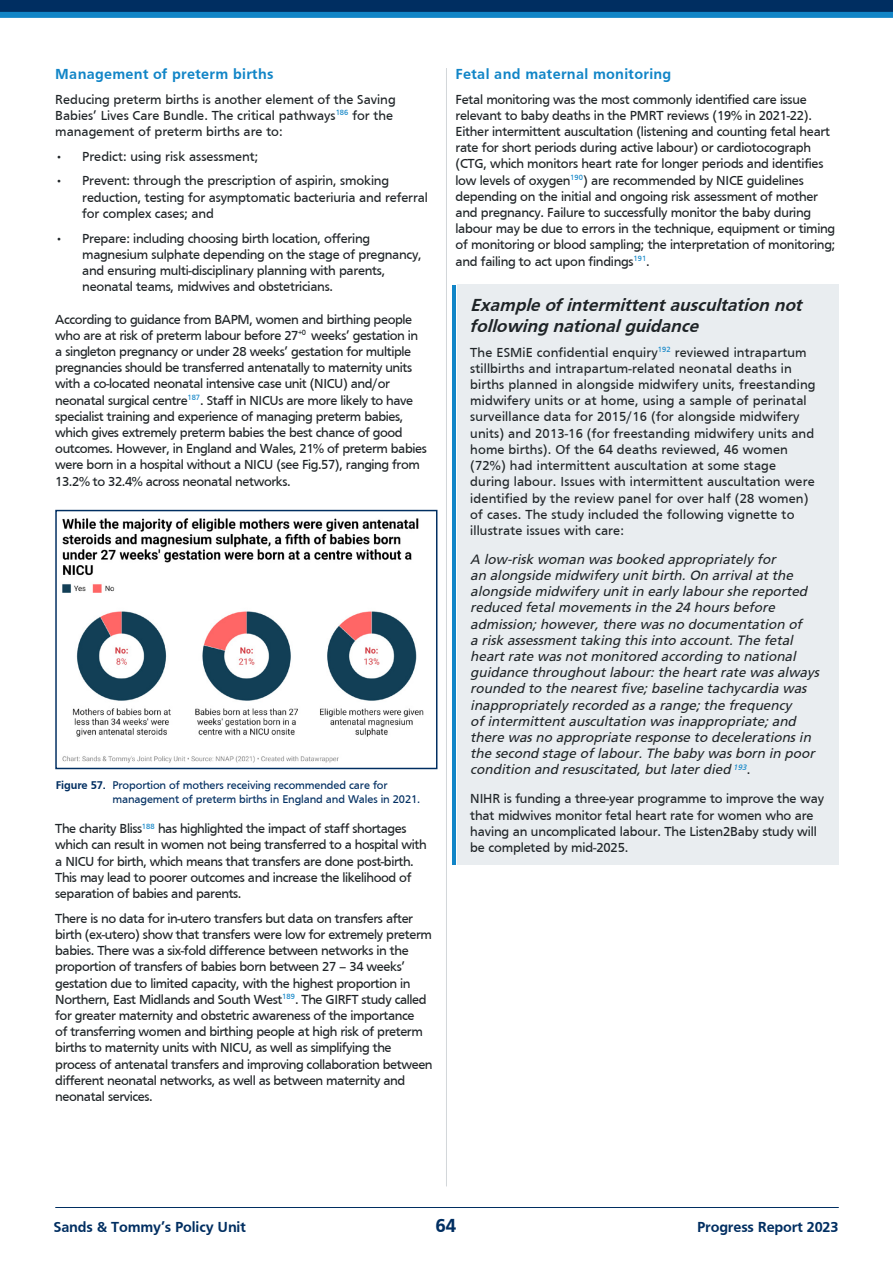
<style>
.page{position:relative;width:893px;height:1263px;background:#fff}
.page>*{position:absolute;margin:0;border:0;box-sizing:border-box;transform-origin:0 0}
.t1{font:700 19.5px "Frutiger";color:#002e61}
.t2{font:italic 700 18px/21.6px "Frutiger";color:#1f2427}
.t3{font:700 15px "Frutiger";letter-spacing:.02em;color:#1185c7}
.t4{font:700 15px "Frutiger";letter-spacing:-.01em;color:#002e61}
.t5{font:13.5px/16.2px "Frutiger";letter-spacing:-.02em;color:#1f2427}
.t6{font:italic 13.5px/16.2px "Frutiger FC";color:#1f2427}
.t7{font:13.5px/16.2px "Frutiger";letter-spacing:.01em;color:#1f2427}
.t8{font:13.5px/16.2px "Frutiger";color:#1f2427}
.t9{font:11.55px/13.8px "Frutiger";letter-spacing:-.01em;color:#002e61}
.s1{font-weight:700}
.s2{font-family:"Frutiger";font-style:normal}
</style>
<div class="page">
<svg style="left:0;top:0;width:893px;height:18px;background:#074c84"></svg>
<hr style="left:55px;top:1207px;width:784px;height:1px;background:#002e61">
<img style="left:62px;top:518px;width:362px;height:245px">
<div style="left:55px;top:510px;width:382px;height:259px;border:1px solid #002e61"></div>
<div style="left:458px;top:334px;width:381px;height:531px;background:#e9edf0"></div>
<div style="left:458px;top:285px;width:381px;height:60px;background:#e9edf0"></div>
<hr style="left:452px;top:285px;width:3px;height:580px;background:#1185c7">
<hr style="left:446px;top:68px;width:1px;height:1118px;background:#d3d7da">
<p class="t3" style="left:55px;top:65px;width:220px">Management of preterm births</p>
<p class="t8" style="left:55px;top:91px;width:342px">Reducing preterm births is another element of the Saving<br>Babies’ Lives Care Bundle. The critical pathways<sup>186</sup> for the management of preterm births are to:</p>
<p class="t8" style="left:55px;top:148px;width:205px">• Predict: using risk assessment;</p>
<p class="t5" style="left:82px;top:173px;width:347px;text-indent:-27px">• Prevent: through the prescription of aspirin, smoking reduction, testing for asymptomatic bacteriuria and referral for complex cases; and</p>
<p class="t5" style="left:82px;top:230px;width:341px;text-indent:-27px">• Prepare: including choosing birth location, offering magnesium sulphate depending on the stage of pregnancy, and ensuring multi-disciplinary planning with parents, neonatal teams, midwives and obstetricians.</p>
<p class="t5" style="left:55px;top:311px;width:373px">According to guidance from BAPM, women and birthing people who are at risk of preterm labour before 27<sup>+0</sup> weeks’ gestation in a singleton pregnancy or under 28 weeks’ gestation for multiple pregnancies should be transferred antenatally to maternity units with a co-located neonatal intensive case unit (NICU) and/or neonatal surgical centre<sup>187</sup>. Staff in NICUs are more likely to have specialist training and experience of managing preterm babies, which gives extremely preterm babies the best chance of good outcomes. However, in England and Wales, 21% of preterm babies were born in a hospital without a NICU (see Fig.57), ranging from 13.2% to 32.4% across neonatal networks.</p>
<p class="t9" style="left:113px;top:778px;width:309px;text-indent:-57px"><span class="s1">Figure 57.</span> Proportion of mothers receiving recommended care for management of preterm births in England and Wales in 2021.</p>
<p class="t5" style="left:55px;top:820px;width:373px">The charity Bliss<sup>188</sup> has highlighted the impact of staff shortages which can result in women not being transferred to a hospital with a NICU for birth, which means that transfers are done post-birth.<br>This may lead to poorer outcomes and increase the likelihood of separation of babies and parents.</p>
<p class="t5" style="left:55px;top:910px;width:379px">There is no data for in-utero transfers but data on transfers after birth (ex-utero) show that transfers were low for extremely preterm babies. There was a six-fold difference between networks in the proportion of transfers of babies born between 27 – 34 weeks’ gestation due to limited capacity, with the highest proportion in Northern, East Midlands and South West<sup>189</sup>. The GIRFT study called for greater maternity and obstetric awareness of the importance<br>of transferring women and birthing people at high risk of preterm births to maternity units with NICU, as well as simplifying the process of antenatal transfers and improving collaboration between different neonatal networks, as well as between maternity and neonatal services.</p>
<p class="t3" style="left:455px;top:65px;width:217px">Fetal and maternal monitoring</p>
<p class="t5" style="left:455px;top:91px;width:381px">Fetal monitoring was the most commonly identified care issue relevant to baby deaths in the PMRT reviews (19% in 2021-22).<br>Either intermittent auscultation (listening and counting fetal heart rate for short periods during active labour) or cardiotocograph (CTG, which monitors heart rate for longer periods and identifies low levels of oxygen<sup>190</sup>) are recommended by NICE guidelines depending on the initial and ongoing risk assessment of mother and pregnancy. Failure to successfully monitor the baby during labour may be due to errors in the technique, equipment or timing of monitoring or blood sampling; the interpretation of monitoring; and failing to act upon findings<sup>191</sup>.</p>
<h2 class="t2" style="left:470px;top:294px;width:338px">Exampleofintermittentauscultation not following nationalguidance</h2>
<p class="t7" style="left:470px;top:344px;width:347px">The ESMiE confidential enquiry<sup>192</sup> reviewed intrapartum stillbirths and intrapartum-related neonatal deaths in births planned in alongside midwifery units, freestanding midwifery units or at home, using a sample of perinatal surveillance data for 2015/16 (for alongside midwifery units) and 2013-16 (for freestanding midwifery units and home births). Of the 64 deaths reviewed, 46 women (72%) had intermittent auscultation at some stage during labour. Issues with intermittent auscultation were identified by the review panel for over half (28 women) of cases. The study included the following vignette to illustrate issues with care:</p>
<p class="t6" style="left:470px;top:551px;width:350px">A low-risk woman was booked appropriately for<br>an alongside midwifery unit birth. On arrival at the alongside midwifery unit in early labour she reported reduced fetal movements in the 24 hours before admission; however, there was no documentation of<br>a risk assessment taking this into account. The fetal heart rate was not monitored according to national guidance throughout labour: the heart rate was always rounded to the nearest five; baseline tachycardia was inappropriately recorded as a range; the frequency<br>of intermittent auscultation was inappropriate; and there was no appropriate response to decelerations in the second stage of labour. The baby was born in poor condition and resuscitated, but later died <sup>193</sup><span class="s2">.</span></p>
<p class="t5" style="left:470px;top:791px;width:355px">NIHR is funding a three-year programme to improve the way that midwives monitor fetal heart rate for women who are having an uncomplicated labour. The Listen2Baby study will be completed by mid-2025.</p>
<p class="t4" style="left:53px;top:1219px;width:194px">Sands &amp; Tommy’s Policy Unit</p>
<h1 class="t1" style="left:436px;top:1215px;width:22px">64</h1>
<p class="t4" style="left:697px;top:1219px;width:143px">Progress Report 2023</p>
</div>
